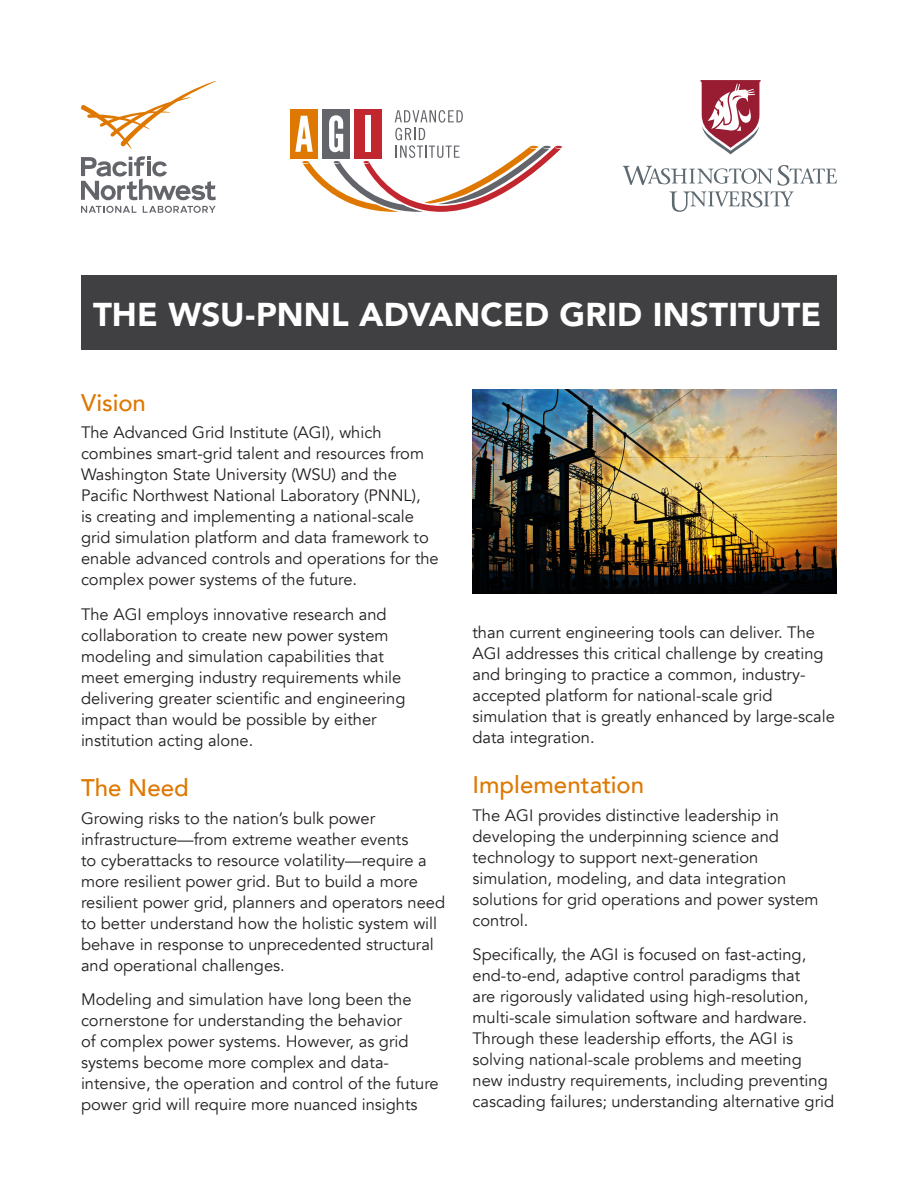
<style>
.page{position:relative;width:918px;height:1188px;background:#fff}
.page>*{position:absolute;margin:0;border:0;box-sizing:border-box;transform-origin:0 0}
.Main_Headline{font:900 33px "Avenir";letter-spacing:.005em;color:#fff}
.Subhead{font:500 24px "Avenir";color:#de7800}
.Body_Text{font:16.5px/21px "Avenir";color:#231f20}
</style>
<div class="page">
<div style="left:81px;top:276px;width:756px;height:74px;background:#404042"></div>
<svg style="left:81px;top:81px;width:135px;height:68px"></svg>
<svg style="left:81px;top:156px;width:135px;height:44px"></svg>
<svg style="left:81px;top:206px;width:55px;height:7px"></svg>
<svg style="left:143px;top:206px;width:73px;height:7px"></svg>
<div style="left:290px;top:109px;width:28px;height:49px;background:#de7800"></div>
<div style="left:323px;top:109px;width:27px;height:49px;background:#63656a"></div>
<div style="left:355px;top:109px;width:27px;height:49px;background:#c2262e"></div>
<svg style="left:295px;top:110px;width:267px;height:102px"></svg>
<svg style="left:700px;top:80px;width:61px;height:74px"></svg>
<svg style="left:623px;top:165px;width:214px;height:47px"></svg>
<img style="left:473px;top:389px;width:364px;height:205px">
<p class="Main_Headline" style="left:93px;top:286px;width:730px">THE WSU-PNNL ADVANCED GRID INSTITUTE</p>
<p class="Subhead" style="left:81px;top:382px;width:66px">Vision</p>
<p class="Body_Text" style="left:81px;top:423px;width:359px">The Advanced Grid Institute (AGI), which combines smart-grid talent and resources from Washington State University (WSU) and the Pacific Northwest National Laboratory (PNNL),<br>is creating and implementing a national-scale grid simulation platform and data framework to enable advanced controls and operations for the complex power systems of the future.</p>
<p class="Body_Text" style="left:81px;top:604px;width:326px">The AGI employs innovative research and collaboration to create new power system modeling and simulation capabilities that meet emerging industry requirements while delivering greater scientific and engineering impact than would be possible by either institution acting alone.</p>
<p class="Subhead" style="left:81px;top:767px;width:109px">The Need</p>
<p class="Body_Text" style="left:81px;top:808px;width:366px">Growing risks to the nation’s bulk power infrastructure—from extreme weather events<br>to cyberattacks to resource volatility—require a more resilient power grid. But to build a more resilient power grid, planners and operators need to better understand how the holistic system will behave in response to unprecedented structural and operational challenges.</p>
<p class="Body_Text" style="left:81px;top:990px;width:359px">Modeling and simulation have long been the cornerstone for understanding the behavior<br>of complex power systems. However, as grid systems become more complex and data&shy;intensive, the operation and control of the future power grid will require more nuanced insights</p>
<p class="Body_Text" style="left:472px;top:622px;width:364px">than current engineering tools can deliver. The AGI addresses this critical challenge by creating and bringing to practice a common, industry&shy;accepted platform for national-scale grid simulation that is greatly enhanced by large-scale data integration.</p>
<p class="Subhead" style="left:472px;top:764px;width:173px">Implementation</p>
<p class="Body_Text" style="left:472px;top:805px;width:348px">The AGI provides distinctive leadership in developing the underpinning science and technology to support next-generation simulation, modeling, and data integration solutions for grid operations and power system control.</p>
<p class="Body_Text" style="left:472px;top:944px;width:363px">Specifically, the AGI is focused on fast-acting, end-to-end, adaptive control paradigms that<br>are rigorously validated using high-resolution, multi-scale simulation software and hardware.<br>Through these leadership efforts, the AGI is solving national-scale problems and meeting new industry requirements, including preventing cascading failures; understanding alternative grid</p>
</div>
